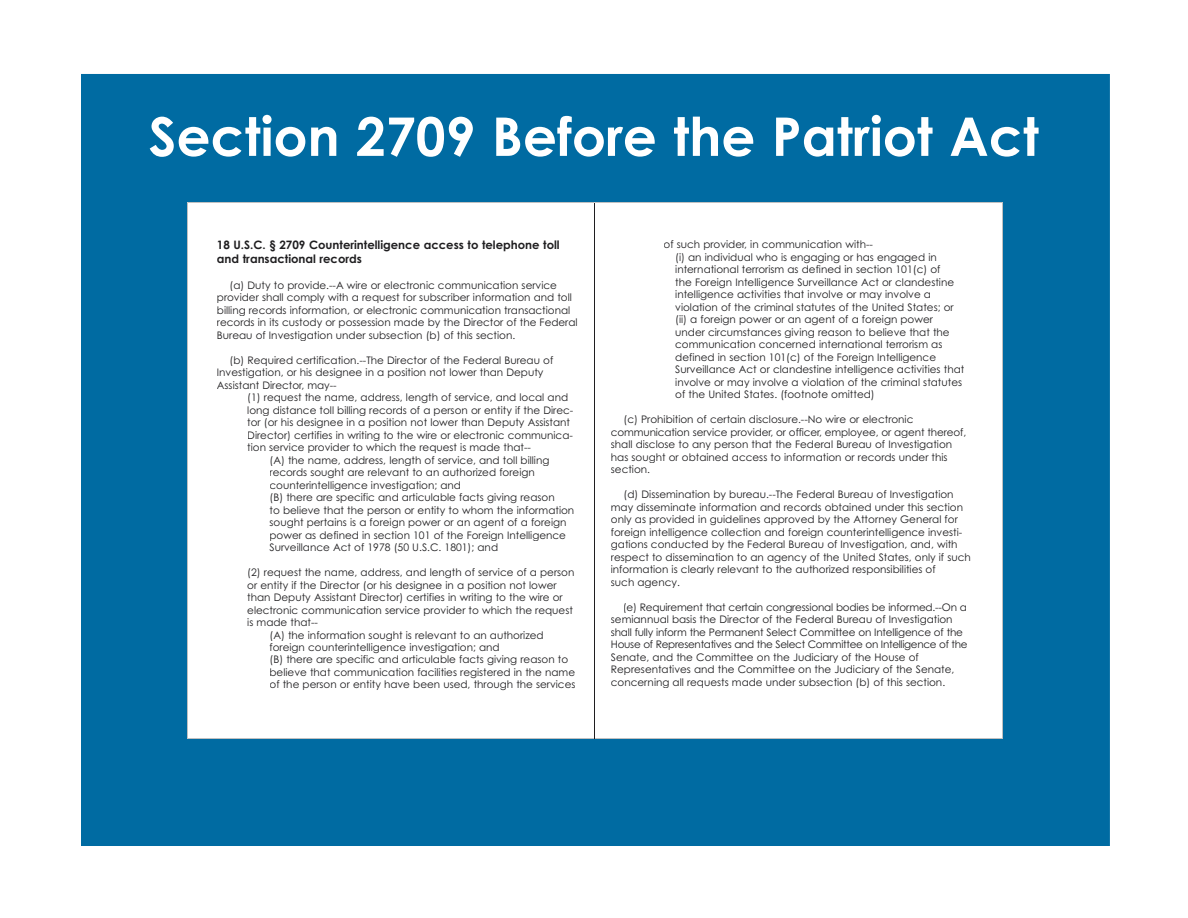
<style>
.page{position:relative;width:1188px;height:918px;background:#fff}
.page>*{position:absolute;margin:0;border:0;box-sizing:border-box;transform-origin:0 0}
.t1{font:53.4px "Century Gothic Bold PL";color:#fff}
.t2{font:11.55px/14px "Century Gothic Bold PL";color:#1f1e20}
.t3{font:10.35px/12.5px "Century Gothic PL";color:#1f1e20}
</style>
<div class="page">
<div style="left:81px;top:74px;width:1029px;height:772px;background:#006ba2"></div>
<svg style="left:188px;top:203px;width:406px;height:536px"></svg>
<svg style="left:594px;top:203px;width:409px;height:536px"></svg>
<div style="left:218px;top:240px;width:341px;height:12px;background:#fff"></div>
<div style="left:217px;top:254px;width:144px;height:9px;background:#fff"></div>
<div style="left:231px;top:281px;width:326px;height:10px;background:#fff"></div>
<div style="left:218px;top:293px;width:354px;height:10px;background:#fff"></div>
<div style="left:218px;top:306px;width:352px;height:10px;background:#fff"></div>
<div style="left:217px;top:318px;width:361px;height:10px;background:#fff"></div>
<div style="left:218px;top:331px;width:297px;height:10px;background:#fff"></div>
<div style="left:231px;top:356px;width:322px;height:10px;background:#fff"></div>
<div style="left:218px;top:368px;width:325px;height:10px;background:#fff"></div>
<div style="left:217px;top:381px;width:119px;height:10px;background:#fff"></div>
<div style="left:249px;top:393px;width:318px;height:10px;background:#fff"></div>
<div style="left:248px;top:406px;width:325px;height:10px;background:#fff"></div>
<div style="left:248px;top:418px;width:322px;height:10px;background:#fff"></div>
<div style="left:248px;top:431px;width:324px;height:10px;background:#fff"></div>
<div style="left:248px;top:443px;width:283px;height:10px;background:#fff"></div>
<div style="left:271px;top:456px;width:278px;height:10px;background:#fff"></div>
<div style="left:270px;top:468px;width:265px;height:10px;background:#fff"></div>
<div style="left:270px;top:481px;width:190px;height:10px;background:#fff"></div>
<div style="left:271px;top:493px;width:284px;height:10px;background:#fff"></div>
<div style="left:270px;top:506px;width:304px;height:10px;background:#fff"></div>
<div style="left:270px;top:518px;width:296px;height:10px;background:#fff"></div>
<div style="left:270px;top:531px;width:296px;height:10px;background:#fff"></div>
<div style="left:270px;top:543px;width:227px;height:10px;background:#fff"></div>
<div style="left:249px;top:568px;width:325px;height:10px;background:#fff"></div>
<div style="left:248px;top:581px;width:309px;height:10px;background:#fff"></div>
<div style="left:248px;top:593px;width:315px;height:10px;background:#fff"></div>
<div style="left:248px;top:606px;width:325px;height:10px;background:#fff"></div>
<div style="left:248px;top:618px;width:70px;height:8px;background:#fff"></div>
<div style="left:271px;top:631px;width:273px;height:10px;background:#fff"></div>
<div style="left:270px;top:643px;width:229px;height:10px;background:#fff"></div>
<div style="left:271px;top:656px;width:297px;height:10px;background:#fff"></div>
<div style="left:270px;top:668px;width:305px;height:10px;background:#fff"></div>
<div style="left:270px;top:681px;width:305px;height:10px;background:#fff"></div>
<div style="left:664px;top:241px;width:209px;height:9px;background:#fff"></div>
<div style="left:677px;top:253px;width:260px;height:10px;background:#fff"></div>
<div style="left:676px;top:266px;width:264px;height:10px;background:#fff"></div>
<div style="left:676px;top:278px;width:278px;height:10px;background:#fff"></div>
<div style="left:676px;top:291px;width:255px;height:10px;background:#fff"></div>
<div style="left:676px;top:303px;width:278px;height:9px;background:#fff"></div>
<div style="left:677px;top:316px;width:256px;height:9px;background:#fff"></div>
<div style="left:676px;top:328px;width:274px;height:10px;background:#fff"></div>
<div style="left:676px;top:341px;width:266px;height:7px;background:#fff"></div>
<div style="left:676px;top:353px;width:260px;height:10px;background:#fff"></div>
<div style="left:675px;top:365px;width:289px;height:10px;background:#fff"></div>
<div style="left:676px;top:378px;width:286px;height:10px;background:#fff"></div>
<div style="left:676px;top:390px;width:197px;height:10px;background:#fff"></div>
<div style="left:625px;top:415px;width:288px;height:10px;background:#fff"></div>
<div style="left:611px;top:428px;width:354px;height:10px;background:#fff"></div>
<div style="left:611px;top:440px;width:341px;height:10px;background:#fff"></div>
<div style="left:612px;top:453px;width:336px;height:10px;background:#fff"></div>
<div style="left:611px;top:465px;width:38px;height:8px;background:#fff"></div>
<div style="left:625px;top:490px;width:329px;height:10px;background:#fff"></div>
<div style="left:612px;top:503px;width:350px;height:10px;background:#fff"></div>
<div style="left:611px;top:515px;width:347px;height:10px;background:#fff"></div>
<div style="left:611px;top:528px;width:351px;height:10px;background:#fff"></div>
<div style="left:611px;top:540px;width:346px;height:10px;background:#fff"></div>
<div style="left:611px;top:553px;width:360px;height:10px;background:#fff"></div>
<div style="left:611px;top:565px;width:325px;height:10px;background:#fff"></div>
<div style="left:611px;top:578px;width:68px;height:10px;background:#fff"></div>
<div style="left:624px;top:603px;width:343px;height:10px;background:#fff"></div>
<div style="left:611px;top:615px;width:342px;height:10px;background:#fff"></div>
<div style="left:611px;top:628px;width:352px;height:10px;background:#fff"></div>
<div style="left:612px;top:640px;width:355px;height:10px;background:#fff"></div>
<div style="left:611px;top:653px;width:308px;height:10px;background:#fff"></div>
<div style="left:612px;top:665px;width:342px;height:10px;background:#fff"></div>
<div style="left:611px;top:678px;width:333px;height:10px;background:#fff"></div>
<h1 class="t1" style="left:149px;top:103px;width:892px">Section 2709 Before the Patriot Act</h1>
<p class="t2" style="left:217px;top:238px;width:344px">18 U.S.C. § 2709 Counterintelligence access to telephone toll and transactional records</p>
<p class="t3" style="left:217px;top:279px;width:362px;text-indent:13px">(a) Duty to provide.--A wire or electronic communication service provider shall comply with a request for subscriber information and toll billing records information, or electronic communication transactional records in its custody or possession made by the Director of the Federal Bureau of Investigation under subsection (b) of this section.</p>
<p class="t3" style="left:217px;top:354px;width:338px;text-indent:13px">(b) Required certification.--The Director of the Federal Bureau of<br>Investigation, or his designee in a position not lower than Deputy<br>Assistant Director, may--</p>
<p class="t3" style="left:247px;top:391px;width:322px">(1) request the name, address, length of service, and local and</p>
<p class="t3" style="left:247px;top:404px;width:328px">long distance toll billing records of a person or entity if the Direc-</p>
<p class="t3" style="left:247px;top:416px;width:324px">tor (or his designee in a position not lower than Deputy Assistant</p>
<p class="t3" style="left:247px;top:429px;width:327px">Director) certifies in writing to the wire or electronic communica-</p>
<p class="t3" style="left:247px;top:441px;width:285px">tion service provider to which the request is made that--</p>
<p class="t3" style="left:270px;top:454px;width:281px">(A) the name, address, length of service, and toll billing</p>
<p class="t3" style="left:270px;top:466px;width:267px">records sought are relevant to an authorized foreign</p>
<p class="t3" style="left:270px;top:479px;width:193px">counterintelligence investigation; and</p>
<p class="t3" style="left:270px;top:491px;width:287px">(B) there are specific and articulable facts giving reason</p>
<p class="t3" style="left:270px;top:503px;width:306px">to believe that the person or entity to whom the information</p>
<p class="t3" style="left:270px;top:516px;width:298px">sought pertains is a foreign power or an agent of a foreign</p>
<p class="t3" style="left:270px;top:528px;width:298px">power as defined in section 101 of the Foreign Intelligence</p>
<p class="t3" style="left:270px;top:541px;width:230px">Surveillance Act of 1978 (50 U.S.C. 1801); and</p>
<p class="t3" style="left:247px;top:566px;width:329px">(2) request the name, address, and length of service of a person</p>
<p class="t3" style="left:247px;top:578px;width:311px">or entity if the Director (or his designee in a position not lower</p>
<p class="t3" style="left:247px;top:591px;width:317px">than Deputy Assistant Director) certifies in writing to the wire or</p>
<p class="t3" style="left:247px;top:603px;width:327px">electronic communication service provider to which the request</p>
<p class="t3" style="left:247px;top:616px;width:72px">is made that--</p>
<p class="t3" style="left:270px;top:628px;width:276px">(A) the information sought is relevant to an authorized</p>
<p class="t3" style="left:270px;top:641px;width:232px">foreign counterintelligence investigation; and</p>
<p class="t3" style="left:270px;top:653px;width:300px">(B) there are specific and articulable facts giving reason to</p>
<p class="t3" style="left:270px;top:666px;width:307px">believe that communication facilities registered in the name</p>
<p class="t3" style="left:270px;top:678px;width:307px">of the person or entity have been used, through the services</p>
<p class="t3" style="left:675px;top:238px;width:291px;text-indent:-12px">of such provider, in communication with--<br>(i) an individual who is engaging or has engaged in international terrorism as defined in section 101(c) of<br>the Foreign Intelligence Surveillance Act or clandestine intelligence activities that involve or may involve a violation of the criminal statutes of the United States; or (ii) a foreign power or an agent of a foreign power under circumstances giving reason to believe that the communication concerned international terrorism as defined in section 101(c) of the Foreign Intelligence Surveillance Act or clandestine intelligence activities that involve or may involve a violation of the criminal statutes of the United States. (footnote omitted)</p>
<p class="t3" style="left:611px;top:413px;width:357px;text-indent:13px">(c) Prohibition of certain disclosure.--No wire or electronic communication service provider, or officer, employee, or agent thereof, shall disclose to any person that the Federal Bureau of Investigation has sought or obtained access to information or records under this section.</p>
<p class="t3" style="left:611px;top:488px;width:361px;text-indent:13px">(d) Dissemination by bureau.--The Federal Bureau of Investigation may disseminate information and records obtained under this section only as provided in guidelines approved by the Attorney General for foreign intelligence collection and foreign counterintelligence investi&shy;gations conducted by the Federal Bureau of Investigation, and, with respect to dissemination to an agency of the United States, only if such information is clearly relevant to the authorized responsibilities of<br>such agency.</p>
<p class="t3" style="left:611px;top:601px;width:358px;text-indent:12px">(e) Requirement that certain congressional bodies be informed.--On a semiannual basis the Director of the Federal Bureau of Investigation shall fully inform the Permanent Select Committee on Intelligence of the House of Representatives and the Select Committee on Intelligence of the Senate, and the Committee on the Judiciary of the House of Representatives and the Committee on the Judiciary of the Senate, concerning all requests made under subsection (b) of this section.</p>
</div>
